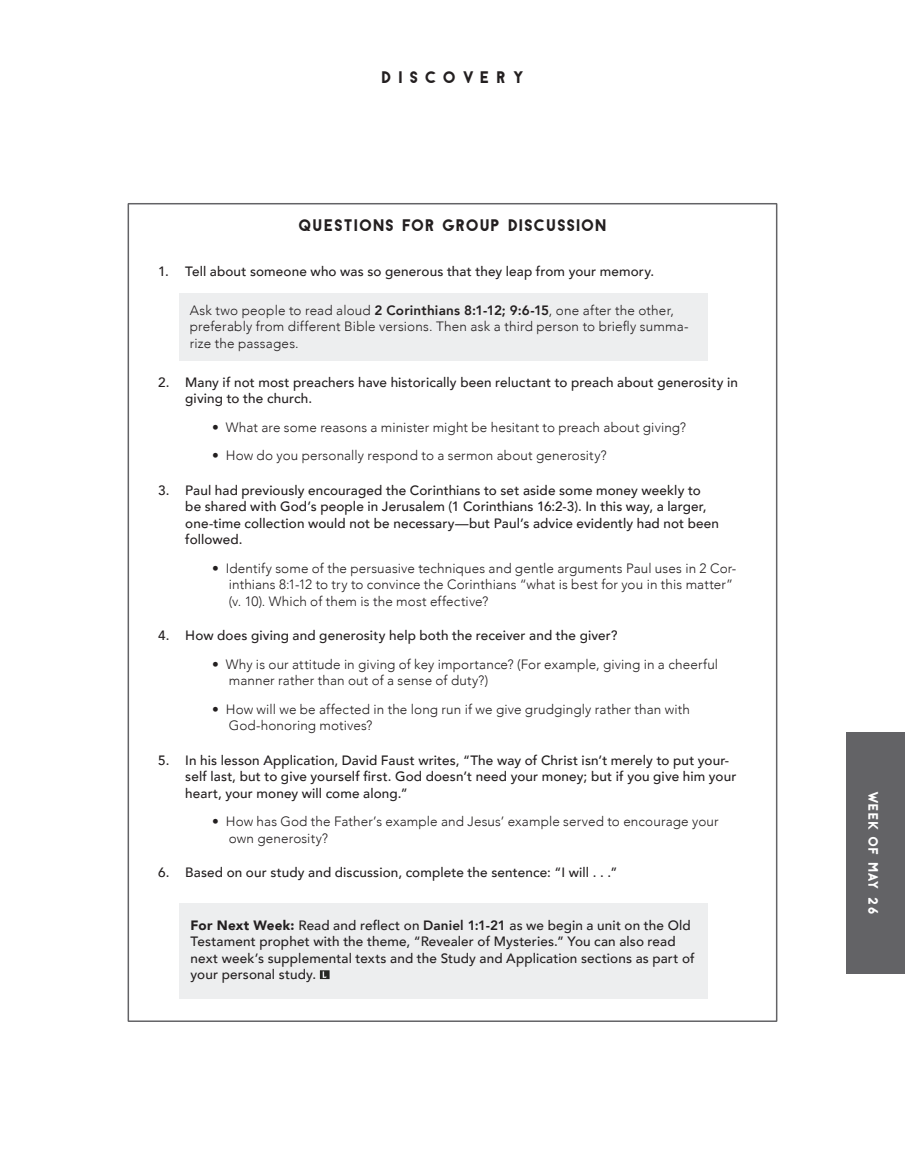
<style>
.page{position:relative;width:905px;height:1161px;background:#fff}
.page>*{position:absolute;margin:0;border:0;box-sizing:border-box;transform-origin:0 0}
.t1{font:15px "Antraste";color:#231f20}
.t2{font:15px "Antraste";letter-spacing:.4em;color:#231f20}
.t3{font:500 13.5px/16.5px "Avenir";letter-spacing:.01em;color:#231f20}
.t4{font:300 13.5px/16.5px "Avenir";letter-spacing:.01em;color:#231f20}
.t5{font:12.3px "Antraste";color:#fff}
.s1{font-weight:800}
.s2{font-weight:900}
</style>
<div class="page">
<div style="left:846px;top:732px;width:58px;height:241px;background:#636366"></div>
<div style="left:128px;top:203px;width:649px;height:819px;background:#fff;border:2px solid #636366"></div>
<div style="left:179px;top:293px;width:528px;height:68px;background:#edeeef"></div>
<div style="left:179px;top:903px;width:528px;height:96px;background:#edeeef"></div>
<svg style="left:320px;top:970px;width:9px;height:9px"></svg>
<p class="t2" style="left:381px;top:68px;width:145px">DISCOVERY</p>
<p class="t1" style="left:298px;top:215px;width:310px">QUESTIONS FOR GROUP DISCUSSION</p>
<p class="t3" style="left:158px;top:262px;width:497px">1. Tell about someone who was so generous that they leap from your memory.</p>
<p class="t4" style="left:190px;top:302px;width:500px">Ask two people to read aloud <span class="s1">2 Corinthians 8:1-12; 9:6-15</span>, one after the other, preferably from different Bible versions. Then ask a third person to briefly summa&shy;rize the passages.</p>
<p class="t3" style="left:185px;top:373px;width:554px;text-indent:-27px">2. Many if not most preachers have historically been reluctant to preach about generosity in giving to the church.</p>
<p class="t4" style="left:212px;top:419px;width:475px">• What are some reasons a minister might be hesitant to preach about giving?</p>
<p class="t4" style="left:212px;top:447px;width:396px">• How do you personally respond to a sermon about generosity?</p>
<p class="t3" style="left:185px;top:481px;width:535px;text-indent:-27px">3. Paul had previously encouraged the Corinthians to set aside some money weekly to be shared with God’s people in Jerusalem (1 Corinthians 16:2-3). In this way, a larger, one-time collection would not be necessary—but Paul’s advice evidently had not been followed.</p>
<p class="t4" style="left:229px;top:560px;width:509px;text-indent:-16px">• Identify some of the persuasive techniques and gentle arguments Paul uses in 2 Cor&shy;inthians 8:1-12 to try to convince the Corinthians “what is best for you in this matter” (v. 10). Which of them is the most effective?</p>
<p class="t3" style="left:158px;top:626px;width:461px">4. How does giving and generosity help both the receiver and the giver?</p>
<p class="t4" style="left:229px;top:656px;width:491px;text-indent:-16px">• Why is our attitude in giving of key importance? (For example, giving in a cheerful manner rather than out of a sense of duty?)</p>
<p class="t4" style="left:229px;top:701px;width:462px;text-indent:-16px">• How will we be affected in the long run if we give grudgingly rather than with<br>God-honoring motives?</p>
<p class="t3" style="left:185px;top:751px;width:552px;text-indent:-27px">5. In his lesson Application, David Faust writes, “The way of Christ isn’t merely to put your&shy;self last, but to give yourself first. God doesn’t need your money; but if you give him your heart, your money will come along.”</p>
<p class="t4" style="left:229px;top:813px;width:491px;text-indent:-16px">• How has God the Father’s example and Jesus’ example served to encourage your own generosity?</p>
<p class="t3" style="left:158px;top:863px;width:460px">6. Based on our study and discussion, complete the sentence: “I will . . .”</p>
<p class="t3" style="left:190px;top:916px;width:505px"><span class="s2">For Next Week:</span> Read and reflect on <span class="s1">Daniel 1:1-21</span> as we begin a unit on the Old Testament prophet with the theme, “Revealer of Mysteries.” You can also read next week’s supplemental texts and the Study and Application sections as part of your personal study.</p>
<p class="t5" style="left:881px;top:791px;width:125px;rotate:90deg">WEEK OF MAY 26</p>
</div>
